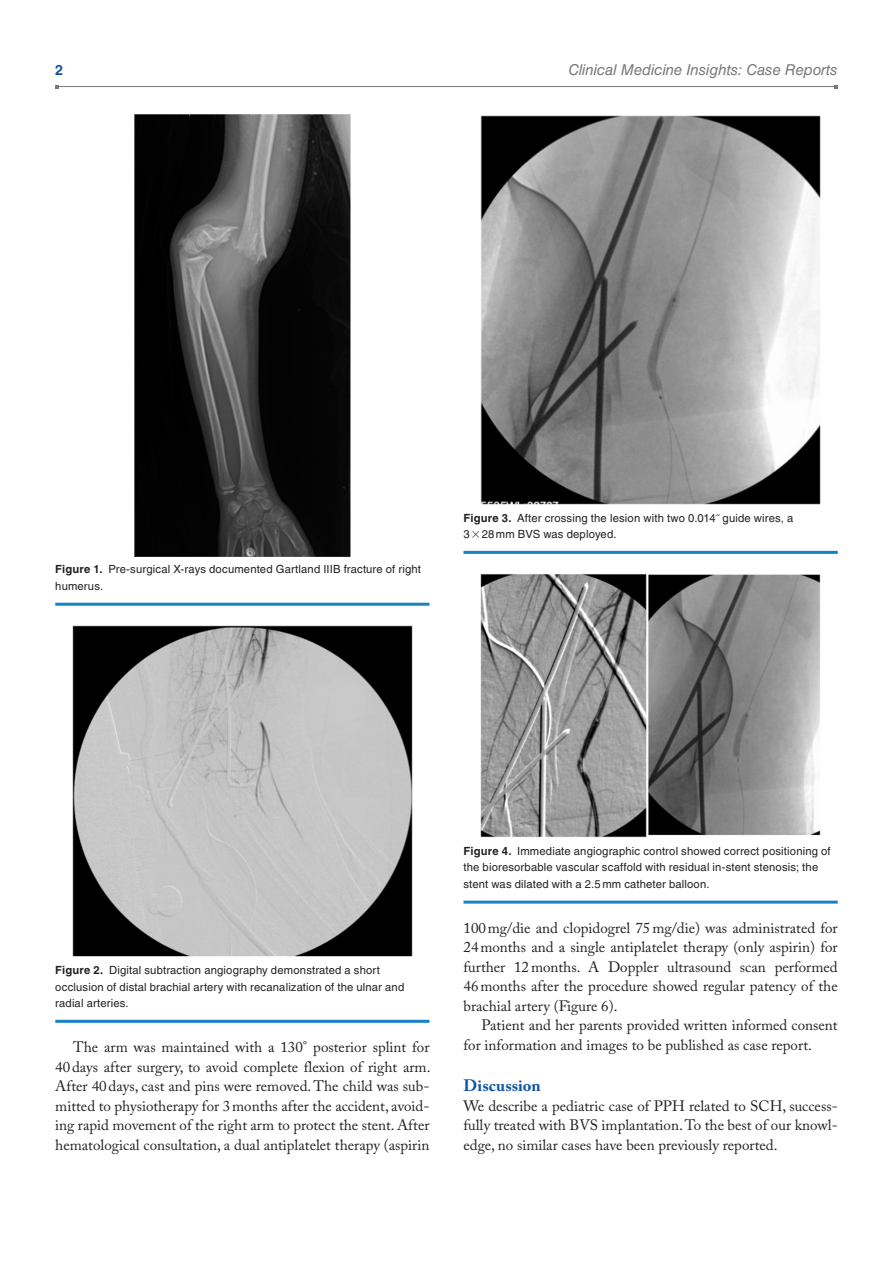
<style>
.page{position:relative;width:893px;height:1263px;background:#fff}
.page>*{position:absolute;margin:0;border:0;box-sizing:border-box;transform-origin:0 0}
.t1{font:700 16.5px "Adobe Caslon Pro";letter-spacing:.005em;color:#1055a4}
.t2{font:15px/19.5px "Adobe Caslon Pro";color:#231f20;text-align:justify}
.t3{font:italic 15px "Helvetica LT Std";letter-spacing:-.005em;color:#76787b}
.t4{font:700 14.25px "Helvetica LT Std";color:#1055a4}
.t5{font:11.25px/16.5px "Helvetica LT Std";letter-spacing:.015em;color:#231f20}
.s1{font-weight:700}
.s2{font-family:"Doulos SIL"}
</style>
<div class="page">
<hr style="left:57px;top:86px;width:779px;height:1px;background:#76787b">
<hr style="left:55px;top:1020px;width:374px;height:3px;background:#1582c5">
<img style="left:72px;top:625px;width:341px;height:332px">
<hr style="left:463px;top:551px;width:375px;height:3px;background:#1582c5">
<img style="left:480px;top:115px;width:341px;height:390px">
<hr style="left:463px;top:901px;width:375px;height:3px;background:#1582c5">
<img style="left:480px;top:574px;width:341px;height:264px">
<hr style="left:55px;top:603px;width:374px;height:3px;background:#1582c5">
<img style="left:134px;top:115px;width:216px;height:442px">
<p class="t4" style="left:55px;top:61px;width:9px">2</p>
<p class="t3" style="left:568px;top:61px;width:271px">Clinical Medicine Insights: Case Reports</p>
<p class="t5" style="left:55px;top:561px;width:367px"><span class="s1">Figure 1.</span> Pre-surgical X-rays documented Gartland IIIB fracture of right humerus.</p>
<p class="t5" style="left:463px;top:509px;width:331px"><span class="s1">Figure 3.</span> After crossing the lesion with two 0.014<span class="s2">ʺ</span> guide wires, a<br>3 28mm BVS was deployed.</p>
<p class="t5" style="left:55px;top:962px;width:350px"><span class="s1">Figure 2.</span> Digital subtraction angiography demonstrated a short occlusion of distal brachial artery with recanalization of the ulnar and radial arteries.</p>
<p class="t2" style="left:55px;top:1037px;width:377px;text-indent:18px">The arm was maintained with a 130° posterior splint for 40days after surgery, to avoid complete flexion of right arm.<br>After 40days, cast and pins were removed. The child was sub&shy;mitted to physiotherapy for 3months after the accident, avoid&shy;ing rapid movement of the right arm to protect the stent. After hematological consultation, a dual antiplatelet therapy (aspirin</p>
<p class="t5" style="left:463px;top:843px;width:369px"><span class="s1">Figure 4.</span> Immediate angiographic control showed correct positioning of the bioresorbable vascular scaffold with residual in-stent stenosis; the stent was dilated with a 2.5mm catheter balloon.</p>
<p class="t2" style="left:463px;top:918px;width:376px">100mg/die and clopidogrel 75mg/die) was administrated for 24months and a single antiplatelet therapy (only aspirin) for further 12months. A Doppler ultrasound scan performed 46months after the procedure showed regular patency of the brachial artery (Figure 6).</p>
<p class="t2" style="left:463px;top:1015px;width:376px;text-indent:18px">Patient and her parents provided written informed consent for information and images to be published as case report.</p>
<p class="t1" style="left:463px;top:1076px;width:79px">Discussion</p>
<p class="t2" style="left:463px;top:1096px;width:376px">We describe a pediatric case of PPH related to SCH, success&shy;fully treated with BVS implantation. To the best of our knowl&shy;edge, no similar cases have been previously reported.</p>
</div>
